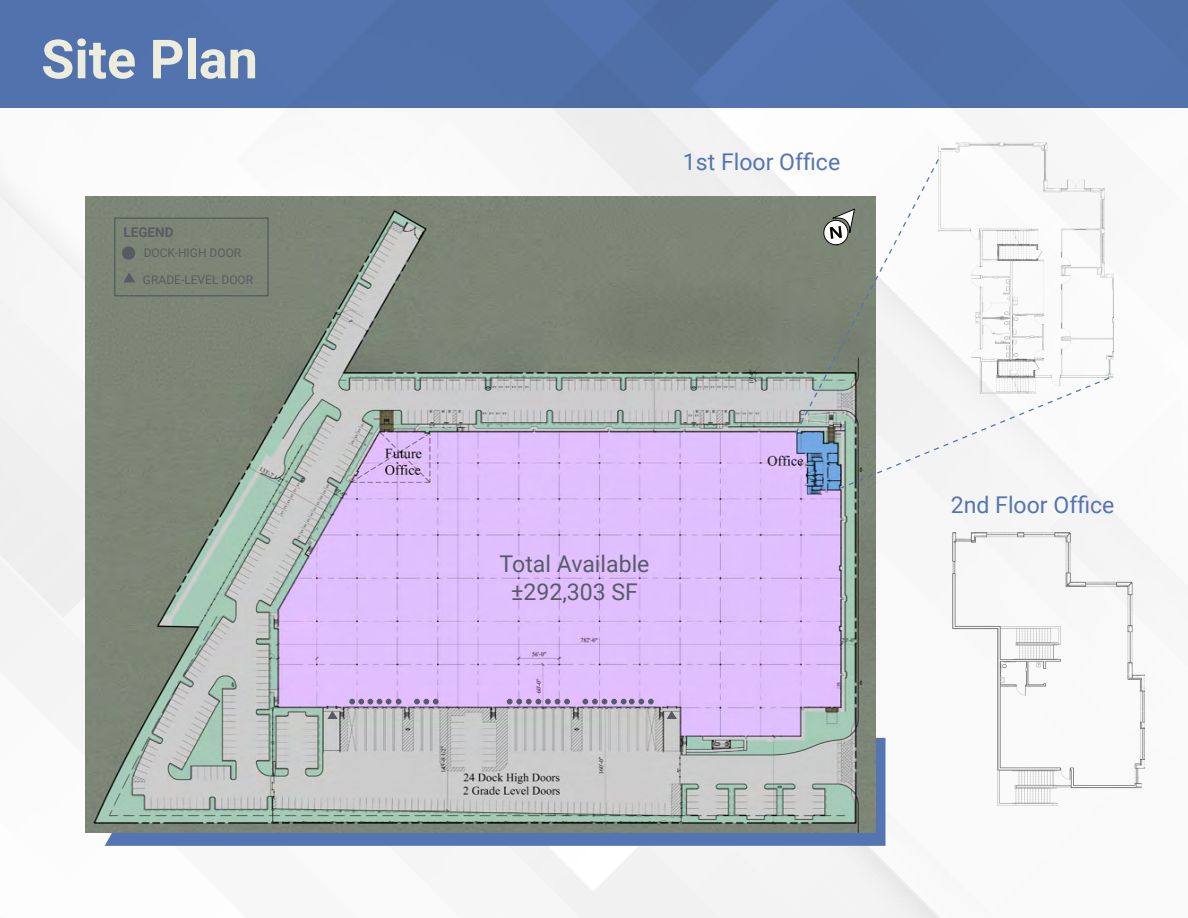
<style>
.page{position:relative;width:1188px;height:918px;background:#fff}
.page>*{position:absolute;margin:0;border:0;box-sizing:border-box;transform-origin:0 0}
.Heading_Small{font:700 54px "Roboto";color:#ededdd}
.Subheading_Small{font:23.1px "Roboto";color:#5475b1}
.Subheading_Small-2{font:23.1px "Roboto";color:#585b64}
.t1{font:700 13.5px "Roboto";color:#585b64}
.t2{font:12px "Roboto";color:#585b64}
</style>
<div class="page">
<img style="left:585px;top:576px;width:353px;height:342px">
<img style="left:889px;top:744px;width:49px;height:103px">
<img style="left:920px;top:744px;width:18px;height:95px">
<img style="left:889px;top:576px;width:49px;height:168px">
<div style="left:1051px;top:518px;width:137px;height:129px;background:#f6f6f6"></div>
<img style="left:1090px;top:488px;width:98px;height:98px">
<div style="left:0;top:0;width:1188px;height:108px;background:#5475b1"></div>
<svg style="left:105px;top:738px;width:780px;height:108px;background:#5978ad"></svg>
<img style="left:85px;top:197px;width:790px;height:635px">
<img style="left:938px;top:143px;width:176px;height:235px">
<div style="left:123px;top:247px;width:12px;height:12px;background:#585b64;border-radius:50%"></div>
<div style="left:122px;top:246px;width:13px;height:14px;border:2px solid #585b64;border-radius:50%"></div>
<div style="left:114px;top:218px;width:154px;height:78px;border:1px solid #435254"></div>
<svg style="left:122px;top:272px;width:15px;height:11px"></svg>
<svg style="left:666px;top:710px;width:12px;height:10px"></svg>
<svg style="left:349px;top:699px;width:53px;height:5px"></svg>
<svg style="left:414px;top:699px;width:25px;height:5px"></svg>
<svg style="left:507px;top:699px;width:63px;height:5px"></svg>
<svg style="left:582px;top:699px;width:72px;height:5px"></svg>
<svg style="left:326px;top:710px;width:13px;height:10px"></svg>
<img style="left:951px;top:532px;width:194px;height:274px">
<svg style="left:794px;top:158px;width:317px;height:332px"></svg>
<p class="Heading_Small" style="left:41px;top:21px;width:218px">Site Plan</p>
<p class="t1" style="left:123px;top:222px;width:52px">LEGEND</p>
<p class="t2" style="left:144px;top:245px;width:99px">DOCK-HIGH DOOR</p>
<p class="t2" style="left:143px;top:271px;width:112px">GRADE-LEVEL DOOR</p>
<p class="Subheading_Small" style="left:683px;top:146px;width:159px">1st Floor Office</p>
<p class="Subheading_Small-2" style="left:500px;top:547px;width:151px">Total Available</p>
<p class="Subheading_Small-2" style="left:511px;top:575px;width:128px">±292,303 SF</p>
<p class="Subheading_Small" style="left:951px;top:489px;width:165px">2nd Floor Office</p>
</div>
